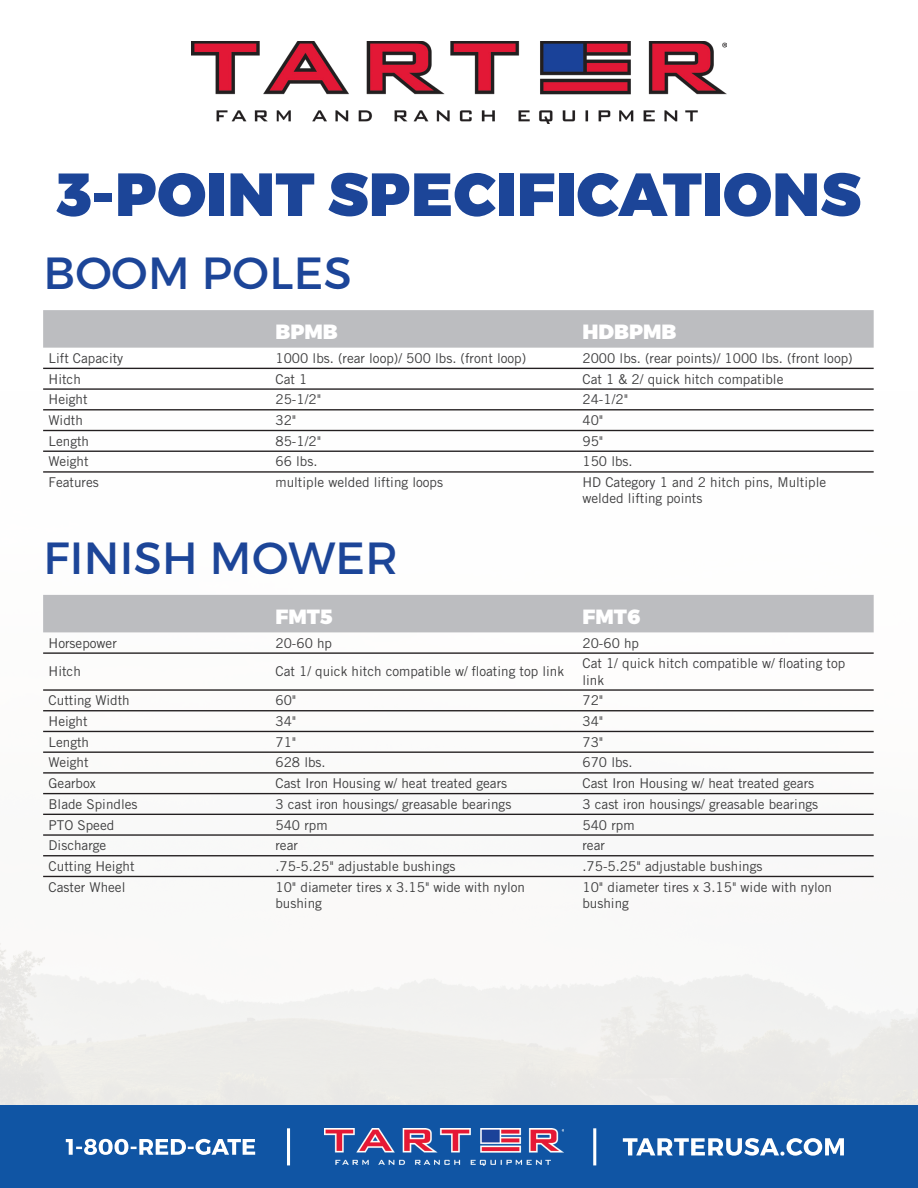
<style>
.page{position:relative;width:918px;height:1188px;background:#fff}
.page>*{position:absolute;margin:0;border:0;box-sizing:border-box;transform-origin:0 0}
.t1{font:900 60.75px "Montserrat";letter-spacing:.01em;color:#1c4598}
.t2{font:45px "Montserrat";letter-spacing:.01em;color:#1c4598}
.t3{font:900 20.55px "Montserrat";color:#fff}
.t4{font:13.5px/16.2px "Trade Gothic LT Std";color:#3e3e3f}
</style>
<div class="page">
<img style="left:0;top:410px;width:918px;height:696px">
<img style="left:192px;top:41px;width:534px;height:82px">
<div style="left:0;top:1106px;width:918px;height:82px;background:#1055a4"></div>
<svg style="left:623px;top:1138px;width:221px;height:18px"></svg>
<img style="left:325px;top:1128px;width:239px;height:37px">
<hr style="left:287px;top:1128px;width:3px;height:37px;background:#fff">
<hr style="left:593px;top:1128px;width:3px;height:37px;background:#fff">
<svg style="left:66px;top:1139px;width:189px;height:16px"></svg>
<div style="left:43px;top:310px;width:831px;height:38px;background:#bcbdc0"></div>
<hr style="left:43px;top:368px;width:227px;height:1px;background:#231f20">
<hr style="left:270px;top:368px;width:307px;height:1px;background:#231f20">
<hr style="left:577px;top:368px;width:297px;height:1px;background:#231f20">
<hr style="left:43px;top:388px;width:227px;height:2px;background:#231f20">
<hr style="left:270px;top:388px;width:307px;height:2px;background:#231f20">
<hr style="left:577px;top:388px;width:297px;height:2px;background:#231f20">
<hr style="left:43px;top:409px;width:227px;height:1px;background:#231f20">
<hr style="left:270px;top:409px;width:307px;height:1px;background:#231f20">
<hr style="left:577px;top:409px;width:297px;height:1px;background:#231f20">
<hr style="left:43px;top:430px;width:227px;height:1px;background:#231f20">
<hr style="left:270px;top:430px;width:307px;height:1px;background:#231f20">
<hr style="left:577px;top:430px;width:297px;height:1px;background:#231f20">
<hr style="left:43px;top:451px;width:227px;height:1px;background:#231f20">
<hr style="left:270px;top:451px;width:307px;height:1px;background:#231f20">
<hr style="left:577px;top:451px;width:297px;height:1px;background:#231f20">
<hr style="left:43px;top:471px;width:227px;height:2px;background:#231f20">
<hr style="left:270px;top:471px;width:307px;height:2px;background:#231f20">
<hr style="left:577px;top:471px;width:297px;height:2px;background:#231f20">
<div style="left:43px;top:595px;width:831px;height:37px;background:#bcbdc0"></div>
<hr style="left:43px;top:652px;width:227px;height:2px;background:#231f20">
<hr style="left:270px;top:652px;width:307px;height:2px;background:#231f20">
<hr style="left:577px;top:652px;width:297px;height:2px;background:#231f20">
<hr style="left:43px;top:689px;width:227px;height:2px;background:#231f20">
<hr style="left:270px;top:689px;width:307px;height:2px;background:#231f20">
<hr style="left:577px;top:689px;width:297px;height:2px;background:#231f20">
<hr style="left:43px;top:710px;width:227px;height:1px;background:#231f20">
<hr style="left:270px;top:710px;width:307px;height:1px;background:#231f20">
<hr style="left:577px;top:710px;width:297px;height:1px;background:#231f20">
<hr style="left:43px;top:731px;width:227px;height:1px;background:#231f20">
<hr style="left:270px;top:731px;width:307px;height:1px;background:#231f20">
<hr style="left:577px;top:731px;width:297px;height:1px;background:#231f20">
<hr style="left:43px;top:751px;width:227px;height:2px;background:#231f20">
<hr style="left:270px;top:751px;width:307px;height:2px;background:#231f20">
<hr style="left:577px;top:751px;width:297px;height:2px;background:#231f20">
<hr style="left:43px;top:772px;width:227px;height:2px;background:#231f20">
<hr style="left:270px;top:772px;width:307px;height:2px;background:#231f20">
<hr style="left:577px;top:772px;width:297px;height:2px;background:#231f20">
<hr style="left:43px;top:793px;width:227px;height:1px;background:#231f20">
<hr style="left:270px;top:793px;width:307px;height:1px;background:#231f20">
<hr style="left:577px;top:793px;width:297px;height:1px;background:#231f20">
<hr style="left:43px;top:814px;width:227px;height:1px;background:#231f20">
<hr style="left:270px;top:814px;width:307px;height:1px;background:#231f20">
<hr style="left:577px;top:814px;width:297px;height:1px;background:#231f20">
<hr style="left:43px;top:834px;width:227px;height:2px;background:#231f20">
<hr style="left:270px;top:834px;width:307px;height:2px;background:#231f20">
<hr style="left:577px;top:834px;width:297px;height:2px;background:#231f20">
<hr style="left:43px;top:855px;width:227px;height:1px;background:#231f20">
<hr style="left:270px;top:855px;width:307px;height:1px;background:#231f20">
<hr style="left:577px;top:855px;width:297px;height:1px;background:#231f20">
<hr style="left:43px;top:876px;width:227px;height:1px;background:#231f20">
<hr style="left:270px;top:876px;width:307px;height:1px;background:#231f20">
<hr style="left:577px;top:876px;width:297px;height:1px;background:#231f20">
<h1 class="t1" style="left:57px;top:156px;width:806px">3-POINT SPECIFICATIONS</h1>
<p class="t2" style="left:43px;top:245px;width:310px">BOOM POLES</p>
<p class="t3" style="left:275px;top:319px;width:64px">BPMB</p>
<p class="t3" style="left:582px;top:319px;width:95px">HDBPMB</p>
<p class="t4" style="left:49px;top:350px;width:76px">Lift Capacity</p>
<p class="t4" style="left:275px;top:350px;width:252px">1000 lbs. (rear loop)/ 500 lbs. (front loop)</p>
<p class="t4" style="left:582px;top:350px;width:272px">2000 lbs. (rear points)/ 1000 lbs. (front loop)</p>
<p class="t4" style="left:49px;top:371px;width:34px">Hitch</p>
<p class="t4" style="left:275px;top:371px;width:33px">Cat 1</p>
<p class="t4" style="left:582px;top:371px;width:202px">Cat 1 &amp; 2/ quick hitch compatible</p>
<p class="t4" style="left:49px;top:391px;width:41px">Height</p>
<p class="t4" style="left:275px;top:391px;width:47px">25-1/2"</p>
<p class="t4" style="left:582px;top:391px;width:47px">24-1/2"</p>
<p class="t4" style="left:49px;top:412px;width:36px">Width</p>
<p class="t4" style="left:275px;top:412px;width:22px">32"</p>
<p class="t4" style="left:582px;top:412px;width:22px">40"</p>
<p class="t4" style="left:49px;top:433px;width:42px">Length</p>
<p class="t4" style="left:275px;top:433px;width:47px">85-1/2"</p>
<p class="t4" style="left:582px;top:433px;width:22px">95"</p>
<p class="t4" style="left:49px;top:453px;width:42px">Weight</p>
<p class="t4" style="left:275px;top:453px;width:43px">66 lbs.</p>
<p class="t4" style="left:582px;top:453px;width:52px">150 lbs.</p>
<p class="t4" style="left:49px;top:474px;width:52px">Features</p>
<p class="t4" style="left:275px;top:474px;width:169px">multiple welded lifting loops</p>
<p class="t4" style="left:582px;top:474px;width:245px">HD Category 1 and 2 hitch pins, Multiple welded lifting points</p>
<p class="t2" style="left:43px;top:530px;width:356px">FINISH MOWER</p>
<p class="t3" style="left:275px;top:603px;width:59px">FMT5</p>
<p class="t3" style="left:582px;top:603px;width:59px">FMT6</p>
<p class="t4" style="left:49px;top:635px;width:70px">Horsepower</p>
<p class="t4" style="left:275px;top:635px;width:58px">20-60 hp</p>
<p class="t4" style="left:582px;top:635px;width:58px">20-60 hp</p>
<p class="t4" style="left:49px;top:663px;width:34px">Hitch</p>
<p class="t4" style="left:275px;top:663px;width:290px">Cat 1/ quick hitch compatible w/ floating top link</p>
<p class="t4" style="left:582px;top:655px;width:264px">Cat 1/ quick hitch compatible w/ floating top link</p>
<p class="t4" style="left:49px;top:692px;width:83px">Cutting Width</p>
<p class="t4" style="left:275px;top:692px;width:22px">60"</p>
<p class="t4" style="left:582px;top:692px;width:22px">72"</p>
<p class="t4" style="left:49px;top:713px;width:41px">Height</p>
<p class="t4" style="left:275px;top:713px;width:22px">34"</p>
<p class="t4" style="left:582px;top:713px;width:22px">34"</p>
<p class="t4" style="left:49px;top:734px;width:42px">Length</p>
<p class="t4" style="left:275px;top:734px;width:22px">71"</p>
<p class="t4" style="left:582px;top:734px;width:22px">73"</p>
<p class="t4" style="left:49px;top:754px;width:42px">Weight</p>
<p class="t4" style="left:275px;top:754px;width:52px">628 lbs.</p>
<p class="t4" style="left:582px;top:754px;width:52px">670 lbs.</p>
<p class="t4" style="left:49px;top:775px;width:49px">Gearbox</p>
<p class="t4" style="left:275px;top:775px;width:233px">Cast Iron Housing w/ heat treated gears</p>
<p class="t4" style="left:582px;top:775px;width:233px">Cast Iron Housing w/ heat treated gears</p>
<p class="t4" style="left:49px;top:796px;width:90px">Blade Spindles</p>
<p class="t4" style="left:275px;top:796px;width:237px">3 cast iron housings/ greasable bearings</p>
<p class="t4" style="left:582px;top:796px;width:237px">3 cast iron housings/ greasable bearings</p>
<p class="t4" style="left:49px;top:816px;width:67px">PTO Speed</p>
<p class="t4" style="left:275px;top:816px;width:54px">540 rpm</p>
<p class="t4" style="left:582px;top:816px;width:54px">540 rpm</p>
<p class="t4" style="left:49px;top:837px;width:59px">Discharge</p>
<p class="t4" style="left:275px;top:837px;width:24px">rear</p>
<p class="t4" style="left:582px;top:837px;width:24px">rear</p>
<p class="t4" style="left:49px;top:858px;width:87px">Cutting Height</p>
<p class="t4" style="left:275px;top:858px;width:181px">.75-5.25" adjustable bushings</p>
<p class="t4" style="left:582px;top:858px;width:181px">.75-5.25" adjustable bushings</p>
<p class="t4" style="left:49px;top:879px;width:78px">Caster Wheel</p>
<p class="t4" style="left:275px;top:879px;width:251px">10" diameter tires x 3.15" wide with nylon bushing</p>
<p class="t4" style="left:582px;top:879px;width:251px">10" diameter tires x 3.15" wide with nylon bushing</p>
</div>
